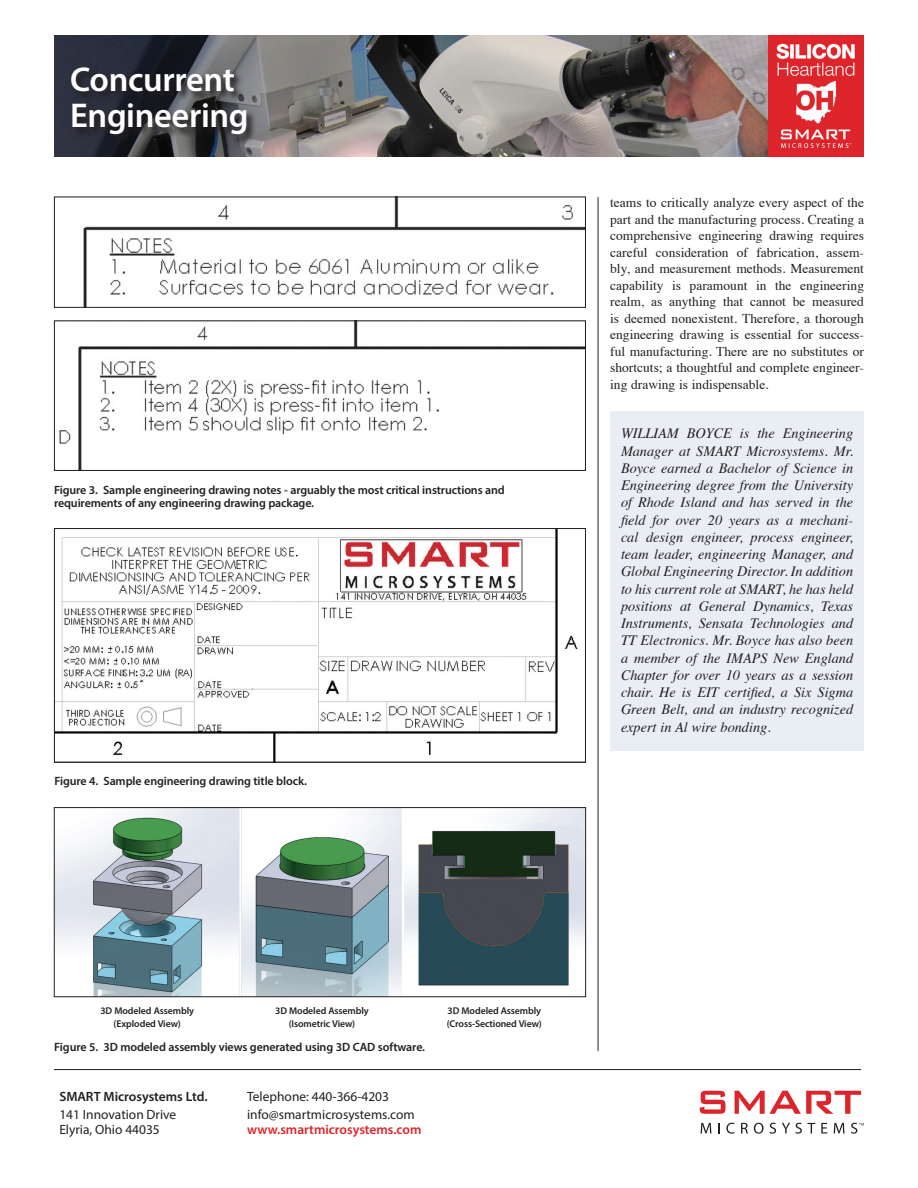
<style>
.page{position:relative;width:918px;height:1188px;background:#fff}
.page>*{position:absolute;margin:0;border:0;box-sizing:border-box;transform-origin:0 0}
.t1{font:600 34.5px/36px "Myriad Pro";letter-spacing:-.01em;color:#fff}
.t2{font:italic 14.25px/17.2px "Times";color:#231f20;text-align:justify}
.t3{font:13.5px/16.5px "Times";color:#231f20;text-align:justify}
.t4{font:13.5px/15px "Myriad Pro";color:#231f20}
.t5{font:600 13.5px "Myriad Pro";color:#de242b}
.t6{font:600 13.5px "Myriad Pro";color:#231f20}
.t7{font:600 12px/13.5px "Myriad Pro";letter-spacing:-.01em;color:#231f20}
.t8{font:600 9.9px/13px "Myriad Pro";letter-spacing:-.01em;color:#231f20;text-align:center}
</style>
<div class="page">
<hr style="left:54px;top:1069px;width:807px;height:1px;background:#231f20">
<svg style="left:700px;top:1091px;width:25px;height:23px"></svg>
<svg style="left:735px;top:1091px;width:126px;height:23px"></svg>
<svg style="left:701px;top:1123px;width:10px;height:10px"></svg>
<svg style="left:718px;top:1123px;width:2px;height:10px"></svg>
<svg style="left:726px;top:1123px;width:8px;height:11px"></svg>
<svg style="left:741px;top:1123px;width:7px;height:10px"></svg>
<svg style="left:754px;top:1123px;width:10px;height:11px"></svg>
<svg style="left:770px;top:1123px;width:6px;height:11px"></svg>
<svg style="left:782px;top:1123px;width:33px;height:11px"></svg>
<svg style="left:821px;top:1123px;width:6px;height:10px"></svg>
<svg style="left:834px;top:1123px;width:11px;height:10px"></svg>
<svg style="left:851px;top:1123px;width:13px;height:11px"></svg>
<hr style="left:598px;top:197px;width:1px;height:854px;background:#231f20">
<img style="left:54px;top:35px;width:715px;height:122px">
<svg style="left:71px;top:67px;width:186px;height:79px;background:#36373d"></svg>
<img style="left:769px;top:35px;width:95px;height:122px">
<div style="left:610px;top:411px;width:254px;height:340px;background:#e9eef4"></div>
<img style="left:56px;top:530px;width:522px;height:230px">
<div style="left:54px;top:528px;width:532px;height:234px;border:1px solid #231f20"></div>
<img style="left:59px;top:322px;width:525px;height:147px">
<div style="left:54px;top:320px;width:532px;height:151px;border:1px solid #231f20"></div>
<img style="left:83px;top:199px;width:501px;height:107px">
<div style="left:54px;top:197px;width:532px;height:111px;border:1px solid #231f20"></div>
<img style="left:56px;top:809px;width:528px;height:186px">
<hr style="left:239px;top:807px;width:3px;height:191px;background:#fff">
<hr style="left:402px;top:807px;width:2px;height:191px;background:#fff">
<div style="left:54px;top:807px;width:532px;height:190px;border:1px solid #231f20"></div>
<h1 class="t1" style="left:70px;top:61px;width:180px">Concurrent<br>Engineering</h1>
<p class="t7" style="left:54px;top:482px;width:452px">Figure 3. Sample engineering drawing notes - arguably the most critical instructions and requirements of any engineering drawing package.</p>
<p class="t7" style="left:54px;top:773px;width:254px">Figure 4. Sample engineering drawing title block.</p>
<p class="t3" style="left:610px;top:193px;width:255px">teams to critically analyze every aspect of the part and the manufacturing process. Creating a comprehensive engineering drawing requires careful consideration of fabrication, assem&shy;bly, and measurement methods. Measurement capability is paramount in the engineering realm, as anything that cannot be measured is deemed nonexistent. Therefore, a thorough engineering drawing is essential for success&shy;ful manufacturing. There are no substitutes or shortcuts; a thoughtful and complete engineer&shy;ing drawing is indispensable.</p>
<p class="t2" style="left:621px;top:424px;width:234px">WILLIAM BOYCE is the Engineering Manager at SMART Microsystems. Mr.<br>Boyce earned a Bachelor of Science in Engineering degree from the University of Rhode Island and has served in the field for over 20 years as a mechani&shy;cal design engineer, process engineer, team leader, engineering Manager, and Global Engineering Director. In addition to his current role at SMART, he has held positions at General Dynamics, Texas Instruments, Sensata Technologies and TT Electronics. Mr. Boyce has also been a member of the IMAPS New England Chapter for over 10 years as a session chair. He is EIT certified, a Six Sigma Green Belt, and an industry recognized expert in Al wire bonding.</p>
<p class="t8" style="left:100px;top:1004px;width:95px">3D Modeled Assembly (Exploded View)</p>
<p class="t8" style="left:275px;top:1004px;width:95px">3D Modeled Assembly (Isometric View)</p>
<p class="t8" style="left:447px;top:1004px;width:96px;text-align:left">3D Modeled Assembly (Cross-Sectioned View)</p>
<p class="t7" style="left:54px;top:1040px;width:372px">Figure 5. 3D modeled assembly views generated using 3D CAD software.</p>
<p class="t6" style="left:59px;top:1088px;width:150px">SMART Microsystems Ltd.</p>
<p class="t4" style="left:59px;top:1107px;width:118px">141 Innovation Drive<br>Elyria, Ohio 44035</p>
<p class="t4" style="left:247px;top:1087px;width:169px;line-height:18px">Telephone: 440-366-4203 info@smartmicrosystems.com</p>
<p class="t5" style="left:247px;top:1121px;width:176px">www.smartmicrosystems.com</p>
</div>
